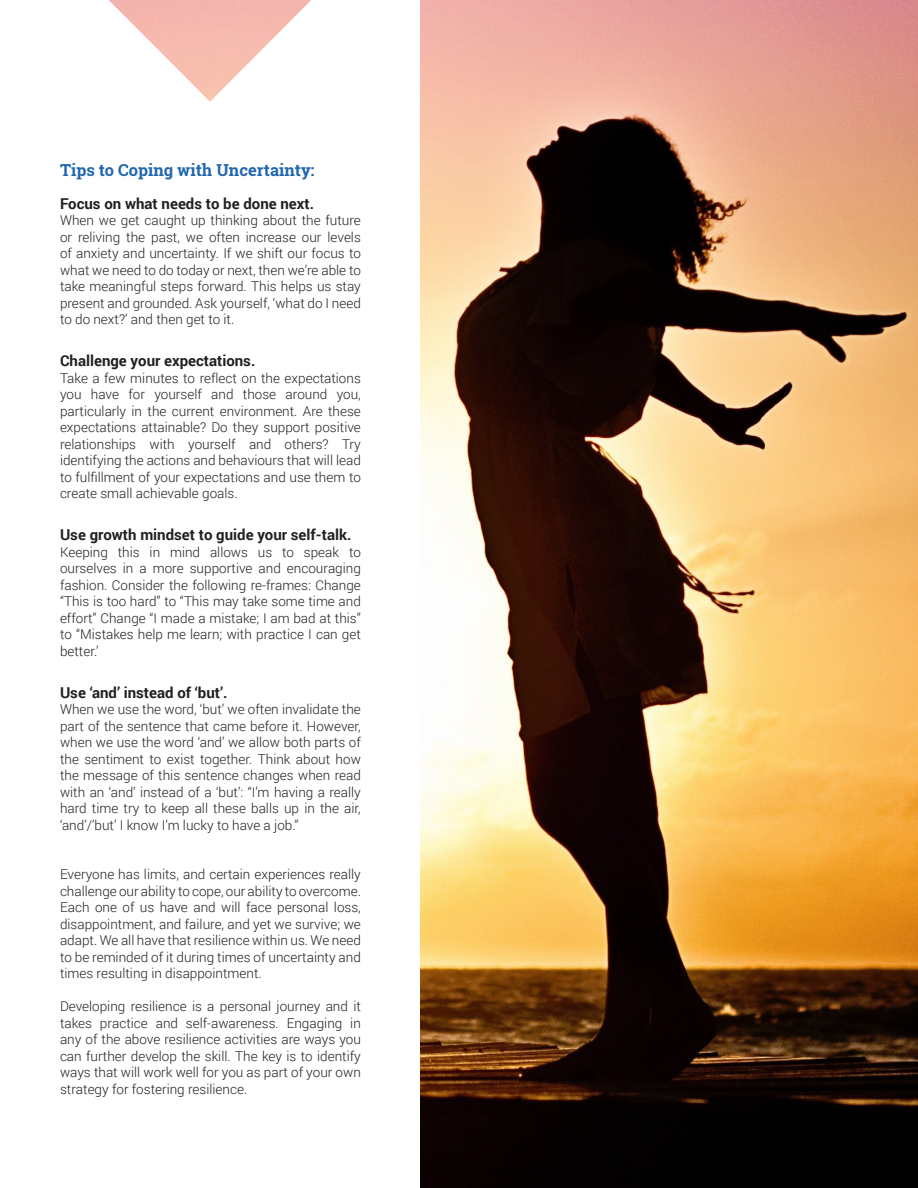
<style>
.page{position:relative;width:918px;height:1188px;background:#fff}
.page>*{position:absolute;margin:0;border:0;box-sizing:border-box;transform-origin:0 0}
.t1{font:700 16.5px "Roboto Slab";color:#2066ad}
.t2{font:700 15px "Roboto";color:#231f20}
.t3{font:300 13.5px/16.5px "Roboto";color:#231f20;text-align:justify}
</style>
<div class="page">
<img style="left:420px;top:0;width:498px;height:1188px">
<svg style="left:109px;top:0;width:202px;height:102px"></svg>
<p class="t1" style="left:60px;top:158px;width:256px">Tips to Coping with Uncertainty:</p>
<p class="t2" style="left:60px;top:193px;width:256px">Focus on what needs to be done next.</p>
<p class="t3" style="left:60px;top:212px;width:302px">When we get caught up thinking about the future or reliving the past, we often increase our levels of anxiety and uncertainty. If we shift our focus to what we need to do today or next, then we’re able to take meaningful steps forward. This helps us stay present and grounded. Ask yourself, ‘what do I need to do next?’ and then get to it.</p>
<p class="t2" style="left:60px;top:350px;width:197px">Challenge your expectations.</p>
<p class="t3" style="left:60px;top:369px;width:302px">Take a few minutes to reflect on the expectations you have for yourself and those around you, particularly in the current environment. Are these expectations attainable? Do they support positive relationships with yourself and others? Try identifying the actions and behaviours that will lead to fulfillment of your expectations and use them to create small achievable goals.</p>
<p class="t2" style="left:60px;top:524px;width:293px">Use growth mindset to guide your self-talk.</p>
<p class="t3" style="left:60px;top:543px;width:302px">Keeping this in mind allows us to speak to ourselves in a more supportive and encouraging fashion. Consider the following re-frames: Change “This is too hard” to “This may take some time and effort” Change “I made a mistake; I am bad at this” to “Mistakes help me learn; with practice I can get better.’</p>
<p class="t2" style="left:60px;top:682px;width:169px">Use ‘and’ instead of ‘but’.</p>
<p class="t3" style="left:60px;top:701px;width:302px">When we use the word, ‘but’ we often invalidate the part of the sentence that came before it. However, when we use the word ‘and’ we allow both parts of the sentiment to exist together. Think about how the message of this sentence changes when read with an ‘and’ instead of a ‘but’: “I’m having a really hard time try to keep all these balls up in the air, ‘and’/’but’ I know I’m lucky to have a job.”</p>
<p class="t3" style="left:60px;top:866px;width:302px">Everyone has limits, and certain experiences really challenge our ability to cope, our ability to overcome.<br>Each one of us have and will face personal loss, disappointment, and failure, and yet we survive; we adapt. We all have that resilience within us. We need to be reminded of it during times of uncertainty and times resulting in disappointment.</p>
<p class="t3" style="left:60px;top:998px;width:302px">Developing resilience is a personal journey and it takes practice and self-awareness. Engaging in any of the above resilience activities are ways you can further develop the skill. The key is to identify ways that will work well for you as part of your own strategy for fostering resilience.</p>
</div>
